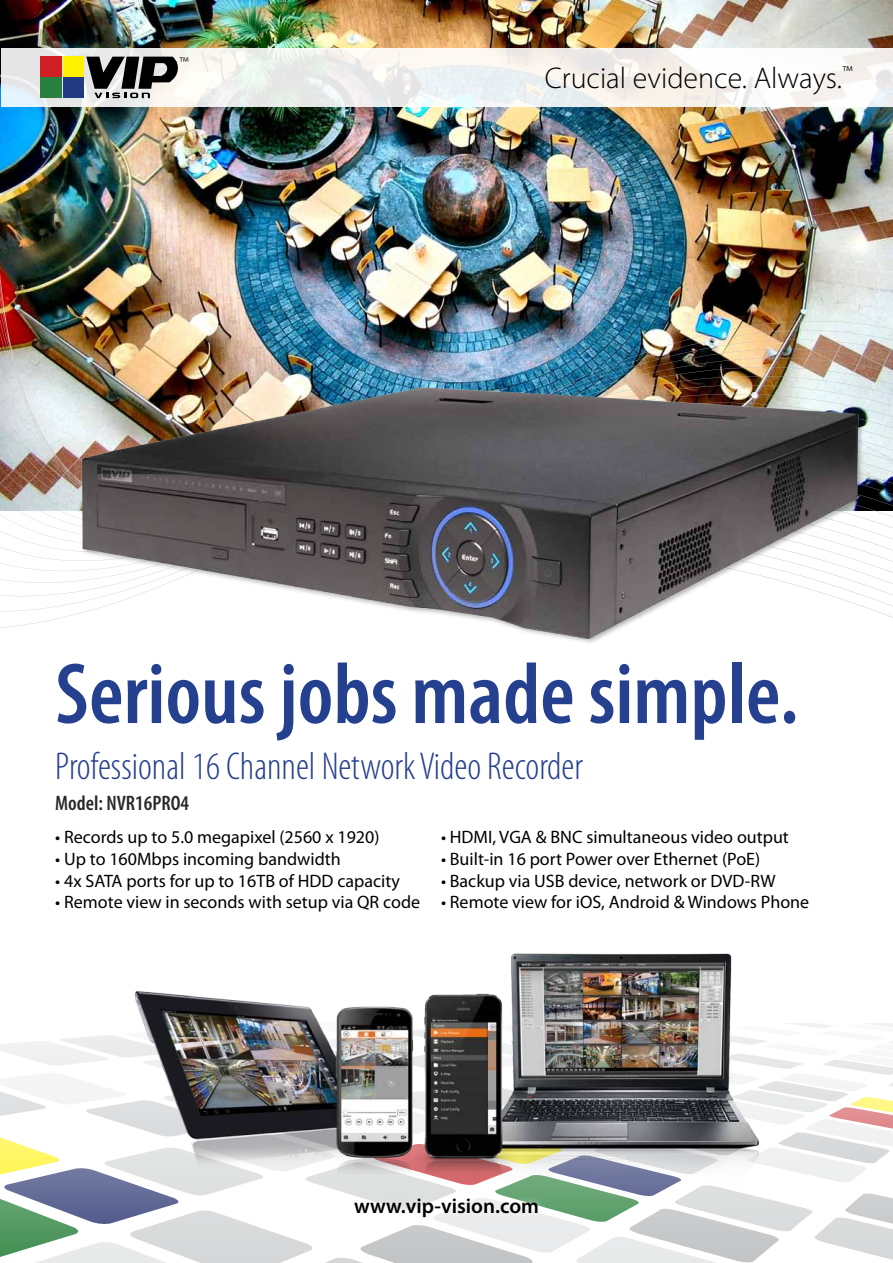
<style>
.page{position:relative;width:893px;height:1263px;background:#fff}
.page>*{position:absolute;margin:0;border:0;box-sizing:border-box;transform-origin:0 0}
.t1{font:600 condensed 87.45px "Myriad Pro";color:#25408f}
.t2{font:300 condensed 39px "Myriad Pro";color:#25408f}
.t3{font:300 30px "Myriad Pro";color:#000}
.t4{font:600 21px "Myriad Pro";color:#000}
.t5{font:600 condensed 21px "Myriad Pro";color:#292829}
.t6{font:18px "Myriad Pro";color:#000}
.t7{font:300 15.75px "Myriad Pro";color:#000}
</style>
<div class="page">
<svg style="left:0;top:1024px;width:893px;height:239px"></svg>
<img style="left:0;top:0;width:893px;height:510px">
<img style="left:0;top:277px;width:256px;height:351px">
<svg style="left:1px;top:48px;width:891px;height:59px"></svg>
<img style="left:72px;top:383px;width:792px;height:260px">
<svg style="left:86px;top:57px;width:92px;height:41px;background:#6c6b6a"></svg>
<div style="left:41px;top:57px;width:21px;height:20px;background:#cf1f25"></div>
<div style="left:41px;top:78px;width:21px;height:20px;background:#2a803e"></div>
<div style="left:63px;top:57px;width:21px;height:20px;background:#fff200"></div>
<div style="left:63px;top:78px;width:21px;height:20px;background:#223983"></div>
<img style="left:130px;top:953px;width:633px;height:253px">
<div style="left:347px;top:1192px;width:198px;height:33px;background:#fff;opacity:.75"></div>
<p class="t7" style="left:179px;top:54px;width:11px">™</p>
<h3 class="t3" style="left:545px;top:59px;width:309px">Crucial evidence. Always.<sup>™</sup></h3>
<h1 class="t1" style="left:55px;top:640px;width:745px">Serious jobs made simple.</h1>
<h2 class="t2" style="left:55px;top:743px;width:529px">Professional 16 Channel Network Video Recorder</h2>
<p class="t5" style="left:55px;top:790px;width:135px">Model: NVR16PRO4</p>
<p class="t6" style="left:55px;top:826px;width:326px">• Records up to 5.0 megapixel (2560 x 1920)</p>
<p class="t6" style="left:55px;top:848px;width:287px">• Up to 160Mbps incoming bandwidth</p>
<p class="t6" style="left:55px;top:869px;width:346px">• 4x SATA ports for up to 16TB of HDD capacity</p>
<p class="t6" style="left:55px;top:891px;width:366px">• Remote view in seconds with setup via QR code</p>
<p class="t6" style="left:441px;top:826px;width:349px">• HDMI, VGA &amp; BNC simultaneous video output</p>
<p class="t6" style="left:441px;top:848px;width:321px">• Built-in 16 port Power over Ethernet (PoE)</p>
<p class="t6" style="left:441px;top:869px;width:336px">• Backup via USB device, network or DVD-RW</p>
<p class="t6" style="left:441px;top:891px;width:370px">• Remote view for iOS, Android &amp; Windows Phone</p>
<p class="t4" style="left:354px;top:1193px;width:186px">www.vip-vision.com</p>
</div>
